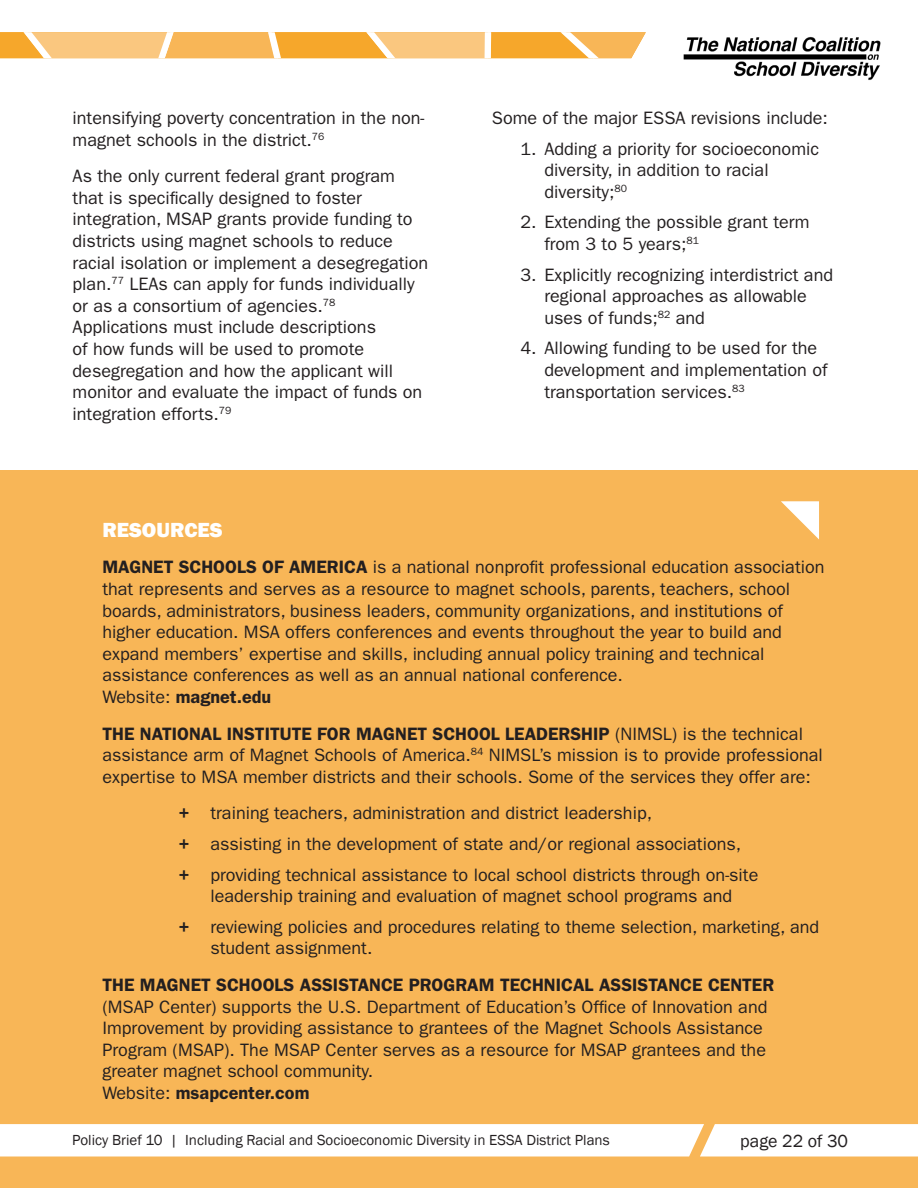
<style>
.page{position:relative;width:918px;height:1188px;background:#fff}
.page>*{position:absolute;margin:0;border:0;box-sizing:border-box;transform-origin:0 0}
.t1{font:800 21px "Franklin Gothic";color:#fff}
.References{font:18px/21.6px "ITC Franklin Gothic Std";color:#231f20}
.t2{font:18px "Franklin Gothic";color:#231f20}
.t3{font:15px "Franklin Gothic";color:#231f20}
.s1{font-weight:600}
.s2{font-family:"Franklin Gothic";font-weight:600}
</style>
<div class="page">
<img style="left:683px;top:36px;width:198px;height:44px">
<svg style="left:0;top:32px;width:646px;height:26px;background:#f8bc63"></svg>
<div style="left:0;top:471px;width:918px;height:717px;background:#f8b657"></div>
<svg style="left:781px;top:501px;width:38px;height:38px"></svg>
<svg style="left:0;top:1124px;width:918px;height:33px;background:#fefcf9"></svg>
<p class="References" style="left:73px;top:107px;width:353px">intensifying poverty concentration in the non&shy;magnet schools in the district.<sup>76</sup></p>
<p class="References" style="left:73px;top:165px;width:357px">As the only current federal grant program that is specifically designed to foster integration, MSAP grants provide funding to districts using magnet schools to reduce racial isolation or implement a desegregation plan.<sup>77</sup> LEAs can apply for funds individually or as a consortium of agencies.<sup>78<br></sup>Applications must include descriptions<br>of how funds will be used to promote desegregation and how the applicant will monitor and evaluate the impact of funds on integration efforts.<sup>79</sup></p>
<p class="References" style="left:492px;top:107px;width:338px">Some of the major ESSA revisions include:</p>
<p class="References" style="left:544px;top:138px;width:276px;text-indent:-24px">1. Adding a priority for socioeconomic diversity, in addition to racial diversity;<sup>80</sup></p>
<p class="References" style="left:544px;top:212px;width:267px;text-indent:-24px">2. Extending the possible grant term from 3 to 5 years;<sup>81</sup></p>
<p class="References" style="left:544px;top:264px;width:290px;text-indent:-24px">3. Explicitly recognizing interdistrict and regional approaches as allowable uses of funds;<sup>82</sup> and</p>
<p class="References" style="left:544px;top:338px;width:285px;text-indent:-24px">4. Allowing funding to be used for the development and implementation of transportation services.<sup>83</sup></p>
<p class="t1" style="left:102px;top:516px;width:122px">RESOURCES</p>
<p class="References" style="left:102px;top:557px;width:724px"><span class="s1">MAGNET SCHOOLS OF AMERICA</span> is a national nonprofit professional education association that represents and serves as a resource to magnet schools, parents, teachers, school boards, administrators, business leaders, community organizations, and institutions of higher education. MSA offers conferences and events throughout the year to build and expand members’ expertise and skills, including annual policy training and technical assistance conferences as well as an annual national conference.<br>Website: <span class="s1">magnet.edu</span></p>
<p class="References" style="left:102px;top:723px;width:722px"><span class="s1">THE NATIONAL INSTITUTE FOR MAGNET SCHOOL LEADERSHIP</span> (NIMSL) is the technical assistance arm of Magnet Schools of America.<sup>84</sup> NIMSL’s mission is to provide professional expertise to MSA member districts and their schools. Some of the services they offer are:</p>
<p class="References" style="left:179px;top:803px;width:475px"><span class="s2">+</span> training teachers, administration and district leadership,</p>
<p class="References" style="left:179px;top:833px;width:564px"><span class="s2">+</span> assisting in the development of state and/or regional associations,</p>
<p class="References" style="left:179px;top:864px;width:581px;text-align:center"><span class="s2">+</span> providing technical assistance to local school districts through on-site leadership training and evaluation of magnet school programs and</p>
<p class="References" style="left:210px;top:916px;width:610px;text-indent:-32px"><span class="s2">+</span> reviewing policies and procedures relating to theme selection, marketing, and student assignment.</p>
<p class="References" style="left:102px;top:974px;width:673px"><span class="s1">THE MAGNET SCHOOLS ASSISTANCE PROGRAM TECHNICAL ASSISTANCE CENTER </span>(MSAP Center) supports the U.S. Department of Education’s Office of Innovation and Improvement by providing assistance to grantees of the Magnet Schools Assistance Program (MSAP). The MSAP Center serves as a resource for MSAP grantees and the greater magnet school community.<br>Website: <span class="s1">msapcenter.com</span></p>
<p class="t3" style="left:72px;top:1130px;width:107px">Policy Brief 10 |</p>
<p class="t3" style="left:185px;top:1130px;width:426px">Including Racial and Socioeconomic Diversity in ESSA District Plans</p>
<p class="t2" style="left:740px;top:1129px;width:109px">page 22 of 30</p>
</div>
